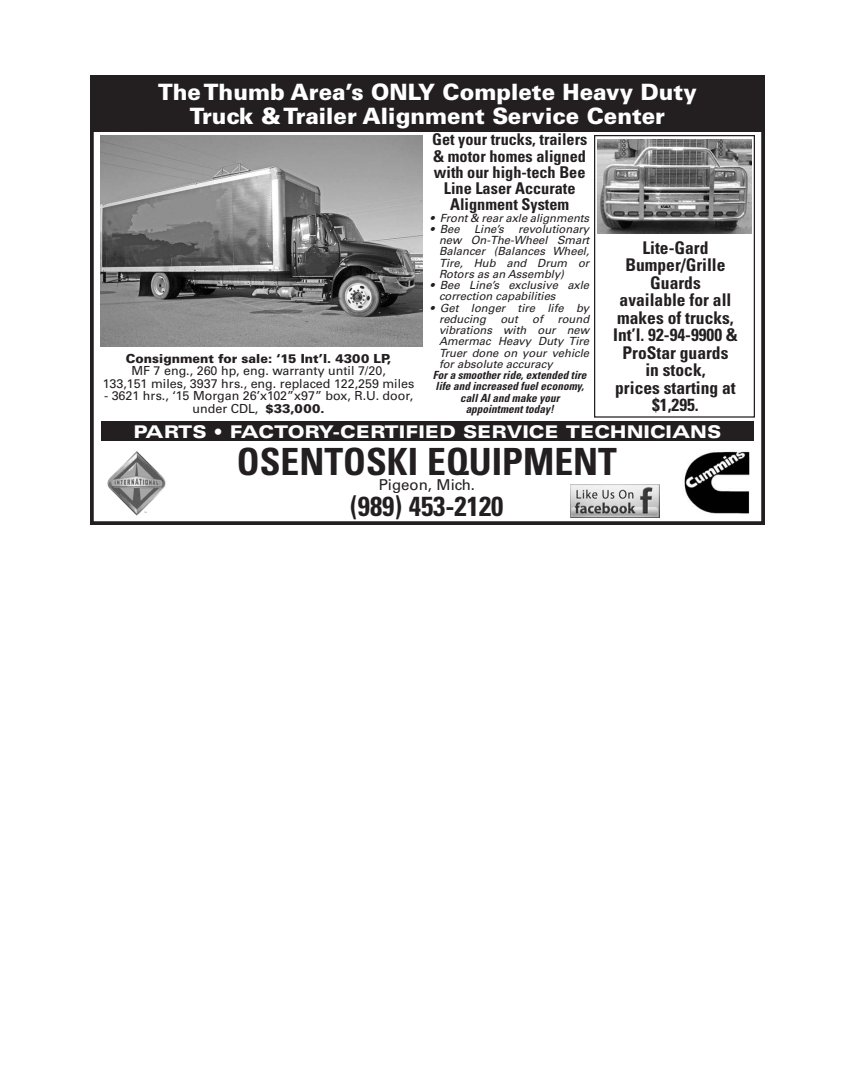
<style>
.page{position:relative;width:855px;height:1080px;background:#fff}
.page>*{position:absolute;margin:0;border:0;box-sizing:border-box;transform-origin:0 0}
.t1{font:700 condensed 37.5px "Univers";color:#231f20}
.t2{font:700 condensed 27.5px "Univers";color:#231f20}
.t3{font:900 22.5px "Univers";color:#fff}
.t4{font:700 condensed 17.5px/17.5px "Univers";color:#231f20;text-align:center}
.t5{font:900 expanded 17.5px "Univers";color:#fff}
.t6{font:700 condensed 16.25px/16.2px "Univers";color:#231f20;text-align:center}
.t7{font:15px "Univers";color:#231f20}
.t8{font:12.5px/12.5px "Univers";color:#231f20;text-align:center}
.t9{font:900 12.5px "Univers";color:#231f20}
.t10{font:italic 11.25px/11.2px "Univers";color:#231f20;text-align:justify}
.t11{font:italic 700 condensed 11.25px/11.2px "Univers";color:#231f20}
.s1{font-weight:900}
</style>
<div class="page">
<div style="left:90px;top:75px;width:675px;height:450px;border:4px solid #231f20"></div>
<div style="left:101px;top:421px;width:653px;height:20px;background:#231f20"></div>
<img style="left:107px;top:451px;width:59px;height:65px">
<img style="left:684px;top:451px;width:66px;height:63px">
<div style="left:90px;top:75px;width:675px;height:56px;background:#231f20"></div>
<div style="left:594px;top:135px;width:161px;height:283px;border:1px solid #231f20"></div>
<img style="left:598px;top:139px;width:154px;height:94px">
<img style="left:570px;top:484px;width:90px;height:33px">
<img style="left:100px;top:135px;width:323px;height:212px">
<p class="t3" style="left:158px;top:78px;width:540px">The Thumb Area’s ONLY Complete Heavy Duty</p>
<p class="t3" style="left:190px;top:102px;width:477px">Truck &amp; Trailer Alignment Service Center</p>
<p class="t9" style="left:126px;top:350px;width:267px">Consignment for sale: ‘15 Int’l. 4300 LP,</p>
<p class="t8" style="left:131px;top:365px;width:256px">MF 7 eng., 260 hp, eng. warranty until 7/20,</p>
<p class="t8" style="left:103px;top:377px;width:313px">133,151 miles, 3937 hrs., eng. replaced 122,259 miles</p>
<p class="t8" style="left:104px;top:390px;width:311px">- 3621 hrs., ‘15 Morgan 26’x102”x97” box, R.U. door, under CDL, <span class="s1">$33,000.</span></p>
<p class="t6" style="left:432px;top:131px;width:157px">Get your trucks, trailers &amp; motor homes aligned with our high-tech Bee<br>Line Laser Accurate<br>Alignment System</p>
<p class="t10" style="left:430px;top:212px;width:161px">• Front &amp; rear axle alignments</p>
<p class="t10" style="left:430px;top:223px;width:31px">• Bee</p>
<p class="t10" style="left:474px;top:223px;width:31px">Line’s</p>
<p class="t10" style="left:439px;top:223px;width:152px;text-indent:79px">revolutionary new On-The-Wheel Smart Balancer (Balances Wheel, Tire, Hub and Drum or Rotors as an Assembly)</p>
<p class="t10" style="left:439px;top:280px;width:152px;text-indent:-9px">• Bee Line’s exclusive axle correction capabilities</p>
<p class="t10" style="left:439px;top:302px;width:152px;text-indent:-9px">• Get longer tire life by reducing</p>
<p class="t10" style="left:500px;top:313px;width:19px">out</p>
<p class="t10" style="left:532px;top:313px;width:12px">of</p>
<p class="t10" style="left:439px;top:313px;width:152px;text-indent:118px">round vibrations with our new Amermac Heavy Duty Tire Truer done on your vehicle for absolute accuracy</p>
<p class="t11" style="left:433px;top:369px;width:155px">For a smoother ride, extended tire life and increased fuel economy,</p>
<p class="t11" style="left:460px;top:392px;width:101px">call Al and make your</p>
<p class="t11" style="left:466px;top:403px;width:90px">appointment today!</p>
<p class="t4" style="left:642px;top:239px;width:68px">Lite-Gard</p>
<p class="t4" style="left:625px;top:256px;width:102px">Bumper/Grille<br>Guards</p>
<p class="t4" style="left:617px;top:291px;width:118px;text-align:left">available for all makes of trucks,</p>
<p class="t4" style="left:613px;top:326px;width:126px">Int’l. 92-94-9900 &amp;<br>ProStar guards</p>
<p class="t4" style="left:645px;top:361px;width:62px">in stock,</p>
<p class="t4" style="left:615px;top:379px;width:122px">prices starting at $1,295.</p>
<p class="t5" style="left:134px;top:421px;width:589px">PARTS • FACTORY-CERTIFIED SERVICE TECHNICIANS</p>
<p class="t1" style="left:237px;top:438px;width:382px">OSENTOSKI EQUIPMENT</p>
<p class="t7" style="left:379px;top:476px;width:98px">Pigeon, Mich.</p>
<p class="t2" style="left:350px;top:489px;width:155px">(989) 453-2120</p>
</div>
